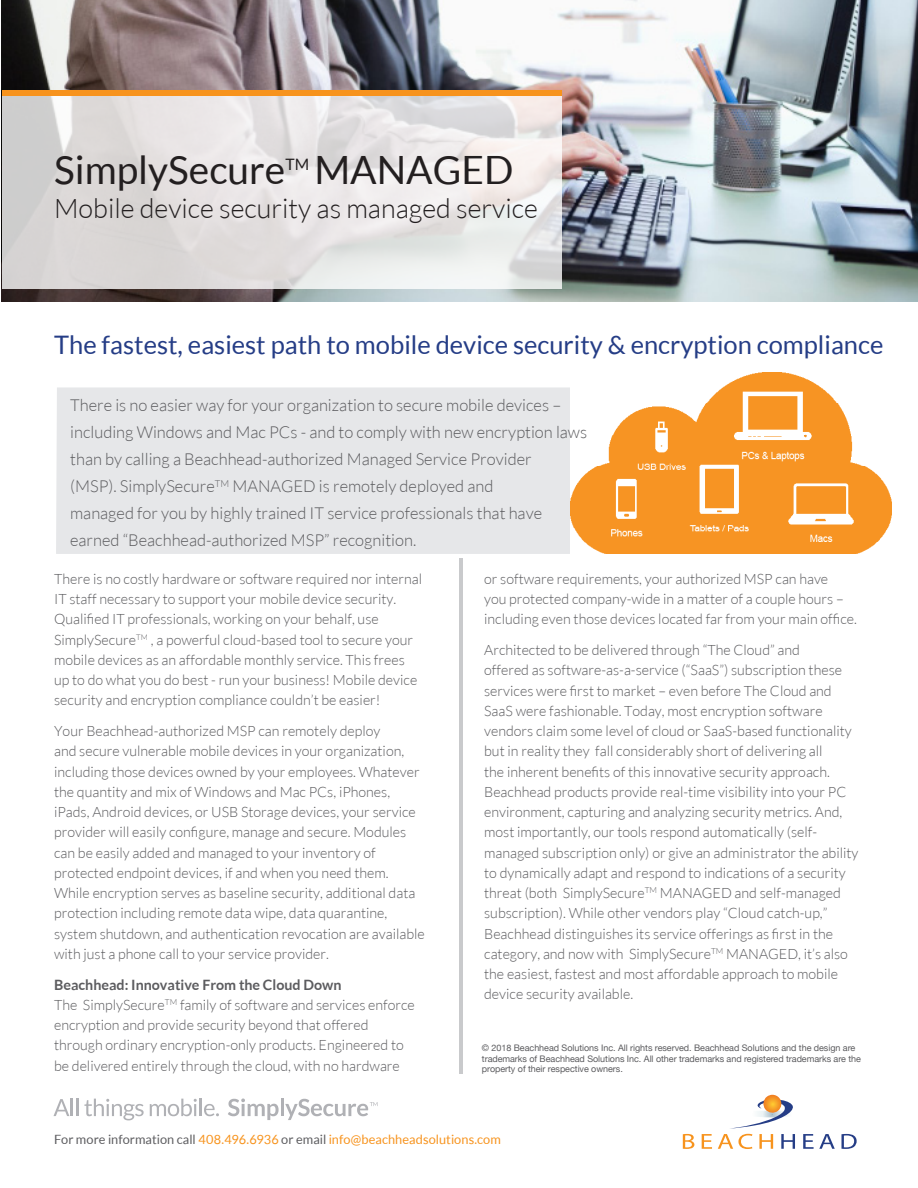
<style>
.page{position:relative;width:918px;height:1188px;background:#fff}
.page>*{position:absolute;margin:0;border:0;box-sizing:border-box;transform-origin:0 0}
.t1{font:39px "Lato";color:#231f20}
.t2{font:300 27px "Lato";color:#231f20}
.t3{font:25.5px "Lato";color:#253d86}
.body{font:300 16.5px/27px "Lato";color:#5c5c5f}
.t4{font:15.75px "Lato";color:#231f20}
.body-2{font:300 14.25px/20.2px "Lato";color:#5c5c5f}
.t5{font:12.75px "Lato";letter-spacing:.005em;color:#f7931d}
.t6{font:9px/10.8px "Helvetica Neue";letter-spacing:-.005em;color:#5c5c5f}
.s1{font-weight:700}
.s2{color:#5c5c5f}
</style>
<div class="page">
<svg style="left:718px;top:1134px;width:34px;height:15px"></svg>
<svg style="left:759px;top:1134px;width:14px;height:15px"></svg>
<svg style="left:781px;top:1134px;width:14px;height:15px"></svg>
<svg style="left:803px;top:1134px;width:32px;height:15px"></svg>
<svg style="left:841px;top:1134px;width:16px;height:15px"></svg>
<svg style="left:702px;top:1134px;width:10px;height:15px"></svg>
<svg style="left:683px;top:1134px;width:11px;height:15px"></svg>
<svg style="left:734px;top:1095px;width:59px;height:33px"></svg>
<svg style="left:53px;top:1099px;width:25px;height:17px"></svg>
<svg style="left:84px;top:1099px;width:60px;height:21px"></svg>
<svg style="left:150px;top:1099px;width:69px;height:17px"></svg>
<svg style="left:228px;top:1099px;width:51px;height:21px"></svg>
<hr style="left:281px;top:1098px;width:3px;height:18px;background:#b0b1b5">
<svg style="left:285px;top:1099px;width:92px;height:21px"></svg>
<div style="left:56px;top:387px;width:515px;height:167px;background:#e6e7e9"></div>
<hr style="left:459px;top:558px;width:3px;height:516px;background:#c9cacc">
<img style="left:571px;top:373px;width:321px;height:181px">
<img style="left:1px;top:0;width:917px;height:301px">
<svg style="left:3px;top:96px;width:559px;height:193px;background:#e3e1e0"></svg>
<div style="left:3px;top:91px;width:559px;height:5px;background:#f7931d"></div>
<p class="t1" style="left:54px;top:148px;width:233px">SimplySecure</p>
<p class="t4" style="left:285px;top:156px;width:25px">TM</p>
<p class="t1" style="left:314px;top:148px;width:201px">MANAGED</p>
<p class="t2" style="left:54px;top:194px;width:485px">Mobile device security as managed service</p>
<p class="t3" style="left:54px;top:331px;width:831px">The fastest, easiest path to mobile device security &amp; encryption compliance</p>
<p class="body" style="left:70px;top:392px;width:519px">There is no easier way for your organization to secure mobile devices – including Windows and Mac PCs - and to comply with new encryption laws than by calling a Beachhead-authorized Managed Service Provider<br>(MSP). SimplySecure<sup>TM</sup> MANAGED is remotely deployed and<br>managed for you by highly trained IT service professionals that have earned “Beachhead-authorized MSP” recognition.</p>
<p class="body-2" style="left:54px;top:569px;width:370px">There is no costly hardware or software required nor internal IT staff necessary to support your mobile device security.<br>Qualified IT professionals, working on your behalf, use SimplySecure<sup>TM</sup> , a powerful cloud-based tool to secure your mobile devices as an affordable monthly service. This frees up to do what you do best - run your business! Mobile device security and encryption compliance couldn’t be easier!</p>
<p class="body-2" style="left:54px;top:721px;width:372px">Your Beachhead-authorized MSP can remotely deploy<br>and secure vulnerable mobile devices in your organization, including those devices owned by your employees. Whatever the quantity and mix of Windows and Mac PCs, iPhones, iPads, Android devices, or USB Storage devices, your service provider will easily configure, manage and secure. Modules can be easily added and managed to your inventory of protected endpoint devices, if and when you need them.<br>While encryption serves as baseline security, additional data protection including remote data wipe, data quarantine, system shutdown, and authentication revocation are available with just a phone call to your service provider.</p>
<p class="body-2" style="left:54px;top:975px;width:362px"><span class="s1">Beachhead: Innovative From the Cloud Down<br></span>The SimplySecure<sup>TM</sup> family of software and services enforce encryption and provide security beyond that offered through ordinary encryption-only products. Engineered to be delivered entirely through the cloud, with no hardware</p>
<p class="body-2" style="left:484px;top:569px;width:374px">or software requirements, your authorized MSP can have<br>you protected company-wide in a matter of a couple hours – including even those devices located far from your main office.</p>
<p class="body-2" style="left:484px;top:640px;width:376px">Architected to be delivered through “The Cloud” and<br>offered as software-as-a-service (“SaaS”) subscription these services were first to market – even before The Cloud and SaaS were fashionable. Today, most encryption software vendors claim some level of cloud or SaaS-based functionality but in reality they fall considerably short of delivering all<br>the inherent benefits of this innovative security approach.<br>Beachhead products provide real-time visibility into your PC environment, capturing and analyzing security metrics. And, most importantly, our tools respond automatically (self&shy;managed subscription only) or give an administrator the ability to dynamically adapt and respond to indications of a security threat (both SimplySecure<sup>TM</sup> MANAGED and self-managed subscription). While other vendors play “Cloud catch-up,” Beachhead distinguishes its service offerings as first in the category, and now with SimplySecure<sup>TM</sup> MANAGED, it’s also the easiest, fastest and most affordable approach to mobile device security available.</p>
<p class="t6" style="left:482px;top:1043px;width:381px">© 2018 Beachhead Solutions Inc. All rights reserved. Beachhead Solutions and the design are trademarks of Beachhead Solutions Inc. All other trademarks and registered trademarks are the property of their respective owners.</p>
<p class="t5" style="left:54px;top:1133px;width:448px"><span class="s2">For more information call</span> 408.496.6936 <span class="s2">or email</span> info@beachheadsolutions.com</p>
</div>
